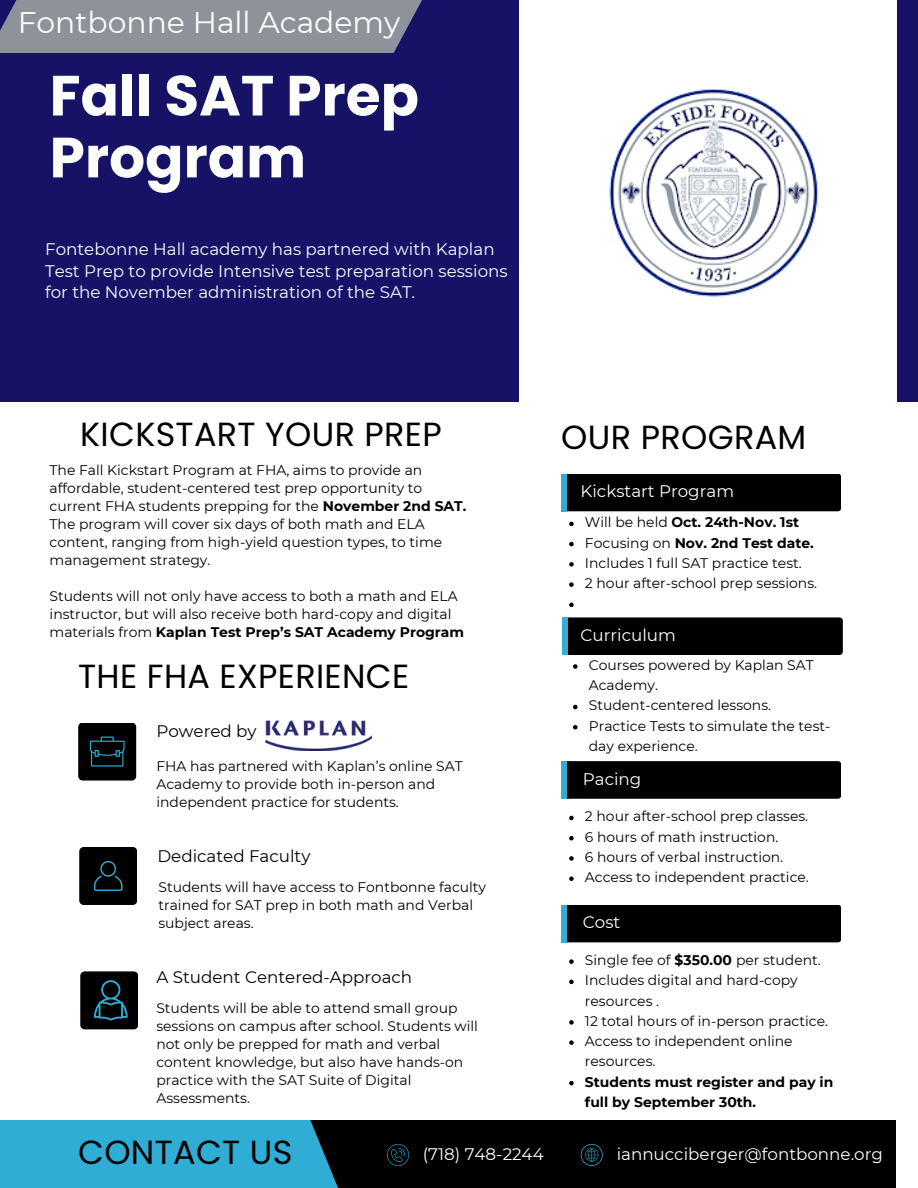
<style>
.page{position:relative;width:918px;height:1188px;background:#fff}
.page>*{position:absolute;margin:0;border:0;box-sizing:border-box;transform-origin:0 0}
.t1{font:700 56.55px/61.8px "Poppins";color:#fdfdfd}
.t2{font:33.45px "Poppins";letter-spacing:.01em;color:#000}
.t3{font:29.85px "Montserrat";color:#fff}
.t4{font:16.65px/21.3px "Montserrat";color:#fff}
.t5{font:16.65px "Montserrat";color:#000}
.t6{font:13.95px/18px "Montserrat";color:#000}
.t7{font:700 13.95px/20.2px "Montserrat";color:#000}
.s1{font-weight:700}
.s2{font-weight:400}
</style>
<div class="page">
<div style="left:0;top:0;width:918px;height:402px;background:#161265"></div>
<div style="left:519px;top:0;width:377px;height:1188px;background:#fff"></div>
<div style="left:234px;top:1120px;width:662px;height:68px;background:#000"></div>
<div style="left:0;top:1120px;width:338px;height:68px;background:#30add4"></div>
<svg style="left:581px;top:1144px;width:22px;height:22px"></svg>
<svg style="left:387px;top:1144px;width:22px;height:22px"></svg>
<div style="left:561px;top:905px;width:280px;height:37px;background:#000;border-radius:3px"></div>
<div style="left:561px;top:905px;width:6px;height:37px;background:#30add4"></div>
<div style="left:561px;top:761px;width:280px;height:38px;background:#000;border-radius:3px"></div>
<div style="left:561px;top:761px;width:6px;height:38px;background:#30add4"></div>
<div style="left:563px;top:617px;width:280px;height:38px;background:#000;border-radius:3px"></div>
<div style="left:563px;top:617px;width:5px;height:38px;background:#30add4"></div>
<div style="left:561px;top:474px;width:280px;height:37px;background:#000;border-radius:3px"></div>
<div style="left:561px;top:474px;width:6px;height:37px;background:#30add4"></div>
<svg style="left:79px;top:847px;width:58px;height:58px;background:#04090b"></svg>
<svg style="left:78px;top:723px;width:58px;height:58px;background:#070f11"></svg>
<img style="left:609px;top:88px;width:209px;height:209px">
<div style="left:0;top:0;width:469px;height:53px;background:#8d929b"></div>
<img style="left:266px;top:720px;width:105px;height:31px">
<svg style="left:80px;top:971px;width:58px;height:58px;background:#081418"></svg>
<svg style="left:569px;top:959px;width:5px;height:5px"></svg>
<svg style="left:569px;top:980px;width:5px;height:4px"></svg>
<svg style="left:569px;top:1020px;width:5px;height:5px"></svg>
<svg style="left:569px;top:1040px;width:5px;height:5px"></svg>
<svg style="left:569px;top:1081px;width:5px;height:4px"></svg>
<svg style="left:569px;top:816px;width:5px;height:4px"></svg>
<svg style="left:569px;top:836px;width:5px;height:4px"></svg>
<svg style="left:569px;top:856px;width:5px;height:5px"></svg>
<svg style="left:569px;top:876px;width:5px;height:5px"></svg>
<svg style="left:569px;top:522px;width:5px;height:4px"></svg>
<svg style="left:569px;top:542px;width:5px;height:4px"></svg>
<svg style="left:569px;top:562px;width:5px;height:5px"></svg>
<svg style="left:569px;top:582px;width:5px;height:5px"></svg>
<svg style="left:569px;top:603px;width:5px;height:4px"></svg>
<svg style="left:573px;top:664px;width:5px;height:5px"></svg>
<svg style="left:573px;top:705px;width:5px;height:4px"></svg>
<svg style="left:573px;top:725px;width:5px;height:5px"></svg>
<p class="t3" style="left:18px;top:4px;width:384px">Fontbonne Hall Academy</p>
<h4 class="t1" style="left:50px;top:65px;width:371px">Fall SAT Prep<br>Program</h4>
<p class="t4" style="left:45px;top:239px;width:464px">Fontebonne Hall academy has partnered with Kaplan<br>Test Prep to provide Intensive test preparation sessions for the November administration of the SAT.</p>
<p class="t2" style="left:80px;top:411px;width:363px">KICKSTART YOUR PREP</p>
<p class="t6" style="left:50px;top:461px;width:418px">The Fall Kickstart Program at FHA, aims to provide an affordable, student-centered test prep opportunity to current FHA students prepping for the <span class="s1">November 2nd SAT.<br></span>The program will cover six days of both math and ELA content, ranging from high-yield question types, to time management strategy.</p>
<h2 class="t6" style="left:50px;top:587px;width:416px">Students will not only have access to both a math and ELA instructor, but will also receive both hard-copy and digital materials from <span class="s1">Kaplan Test Prep’s SAT Academy Program</span></h2>
<p class="t2" style="left:78px;top:653px;width:333px">THE FHA EXPERIENCE</p>
<h2 class="t5" style="left:156px;top:721px;width:102px">Powered by</h2>
<h4 class="t6" style="left:156px;top:757px;width:308px">FHA has partnered with Kaplan’s online SAT<br>Academy to provide both in-person and independent practice for students.</h4>
<p class="t5" style="left:157px;top:845px;width:155px">Dedicated Faculty</p>
<p class="t6" style="left:158px;top:878px;width:329px">Students will have access to Fontbonne faculty trained for SAT prep in both math and Verbal subject areas.</p>
<h4 class="t5" style="left:156px;top:967px;width:257px">A Student Centered-Approach</h4>
<p class="t6" style="left:156px;top:999px;width:323px">Students will be able to attend small group sessions on campus after school. Students will not only be prepped for math and verbal content knowledge, but also have hands-on practice with the SAT Suite of Digital Assessments.</p>
<p class="t2" style="left:561px;top:414px;width:247px">OUR PROGRAM</p>
<p class="t4" style="left:581px;top:480px;width:155px">Kickstart Program</p>
<p class="t7" style="left:585px;top:512px;width:216px"><span class="s2">Will be held</span> Oct. 24th-Nov. 1st</p>
<p class="t7" style="left:585px;top:532px;width:230px"><span class="s2">Focusing on</span> Nov. 2nd Test date.</p>
<h4 class="t6" style="left:585px;top:554px;width:218px">Includes 1 full SAT practice test.</h4>
<p class="t6" style="left:585px;top:574px;width:234px">2 hour after-school prep sessions.</p>
<p class="t4" style="left:581px;top:624px;width:97px">Curriculum</p>
<p class="t6" style="left:589px;top:655px;width:227px;line-height:20.2px">Courses powered by Kaplan SAT<br>Academy.</p>
<h4 class="t6" style="left:589px;top:696px;width:184px">Student-centered lessons.</h4>
<p class="t6" style="left:589px;top:716px;width:243px;line-height:20.2px">Practice Tests to simulate the test&shy;day experience.</p>
<p class="t4" style="left:583px;top:768px;width:60px">Pacing</p>
<p class="t6" style="left:585px;top:807px;width:225px">2 hour after-school prep classes.</p>
<p class="t6" style="left:585px;top:828px;width:195px">6 hours of math instruction.</p>
<p class="t6" style="left:585px;top:848px;width:200px">6 hours of verbal instruction.</p>
<h4 class="t6" style="left:585px;top:868px;width:225px">Access to independent practice.</h4>
<h4 class="t4" style="left:583px;top:912px;width:39px">Cost</h4>
<h4 class="t6" style="left:585px;top:951px;width:237px">Single fee of <span class="s1">$350.00</span> per student.</h4>
<p class="t6" style="left:585px;top:970px;width:214px;line-height:20.2px">Includes digital and hard-copy resources .</p>
<p class="t6" style="left:585px;top:1012px;width:245px">12 total hours of in-person practice.</p>
<p class="t6" style="left:585px;top:1031px;width:209px;line-height:20.2px">Access to independent online resources.</p>
<p class="t7" style="left:585px;top:1071px;width:250px">Students must register and pay in full by September 30th.</p>
<h2 class="t2" style="left:78px;top:1129px;width:216px">CONTACT US</h2>
<p class="t4" style="left:423px;top:1143px;width:122px">(718) 748-2244</p>
<h4 class="t4" style="left:617px;top:1143px;width:268px">iannucciberger@fontbonne.org</h4>
</div>
